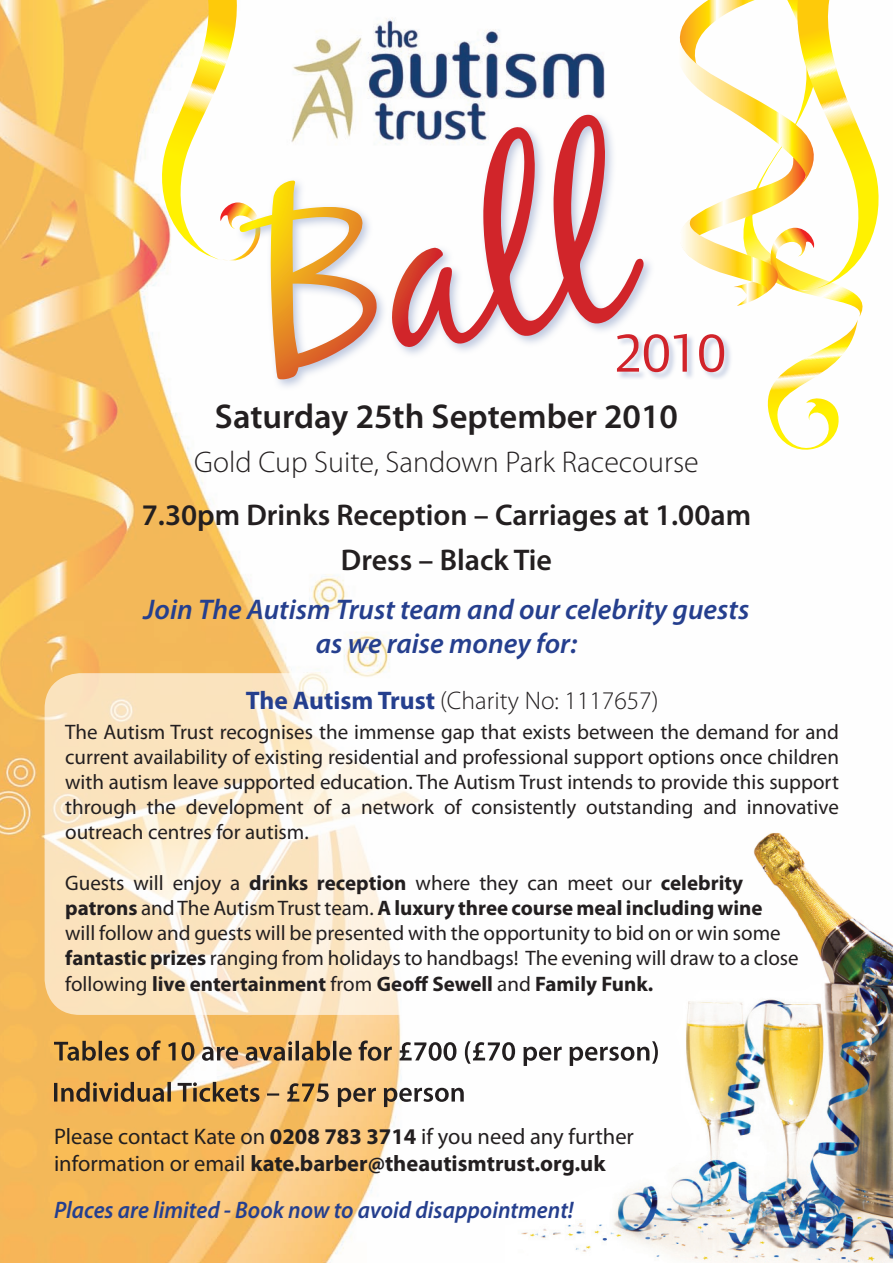
<style>
.page{position:relative;width:893px;height:1263px;background:#fff}
.page>*{position:absolute;margin:0;border:0;box-sizing:border-box;transform-origin:0 0}
.t1{font:600 34.5px "Myriad Pro";color:#231f20}
.t2{font:600 30px/44.5px "Myriad Pro";color:#231f20;text-align:center}
.t3{font:300 30px "Myriad Pro";color:#231f20}
.t4{font:italic 600 28.5px/34.2px "Myriad Pro";color:#253f8e;text-align:center}
.t5{font:300 25.5px "Myriad Pro";color:#231f20}
.t6{font:italic 600 24px "Myriad Pro";color:#253f8e;scale:.95 1}
.t7{font:22.5px/27px "Myriad Pro";color:#231f20}
.t8{font:21px/25.2px "Myriad Pro";color:#231f20;text-align:justify}
.s1{font-weight:700;color:#253f8e}
.s2{font-weight:700}
</style>
<div class="page">
<img style="left:0;top:0;width:401px;height:1263px">
<svg style="left:46px;top:675px;width:811px;height:338px"></svg>
<div style="left:45px;top:673px;width:813px;height:342px;border:3px solid #fff;border-radius:34px"></div>
<img style="left:283px;top:7px;width:322px;height:103px">
<img style="left:505px;top:806px;width:388px;height:457px">
<svg style="left:155px;top:0;width:116px;height:269px"></svg>
<svg style="left:655px;top:0;width:224px;height:450px"></svg>
<div style="left:236px;top:110px;width:419px;height:281px;background:#91a2c9;opacity:.58"></div>
<svg style="left:392px;top:115px;width:193px;height:232px"></svg>
<svg style="left:54px;top:1082px;width:410px;height:25px;background:#bf9d6a"></svg>
<svg style="left:54px;top:1040px;width:604px;height:26px"></svg>
<h1 class="t1" style="left:215px;top:394px;width:465px">Saturday 25th September 2010</h1>
<h2 class="t3" style="left:194px;top:444px;width:506px">Gold Cup Suite, Sandown Park Racecourse</h2>
<h2 class="t2" style="left:142px;top:492px;width:611px">7.30pm Drinks Reception – Carriages at 1.00am<br>Dress – Black Tie</h2>
<h3 class="t4" style="left:144px;top:592px;width:607px">Join The Autism Trust team and our celebrity guests as we raise money for:</h3>
<p class="t5" style="left:246px;top:685px;width:414px"><span class="s1">The Autism Trust</span> (Charity No: 1117657)</p>
<p class="t8" style="left:65px;top:718px;width:775px">The Autism Trust recognises the immense gap that exists between the demand for and current availability of existing residential and professional support options once children with autism leave supported education. The Autism Trust intends to provide this support through the development of a network of consistently outstanding and innovative outreach centres for autism.</p>
<p class="t8" style="left:65px;top:870px;width:735px;text-align:left">Guests will enjoy a <span class="s2">drinks reception</span> where they can meet our <span class="s2">celebrity patrons</span> and The Autism Trust team. <span class="s2">A luxury three course meal including wine<br></span>will follow and guests will be presented with the opportunity to bid on or win some <span class="s2">fantastic prizes</span> ranging from holidays to handbags! The evening will draw to a close following <span class="s2">live entertainment</span> from <span class="s2">Geoff Sewell</span> and <span class="s2">Family Funk.</span></p>
<p class="t7" style="left:54px;top:1122px;width:581px">Please contact Kate on <span class="s2">0208 783 3714</span> if you need any further information or email <span class="s2">kate.barber@theautismtrust.org.uk</span></p>
<p class="t6" style="left:54px;top:1194px;width:549px">Places are limited - Book now to avoid disappointment!</p>
</div>
